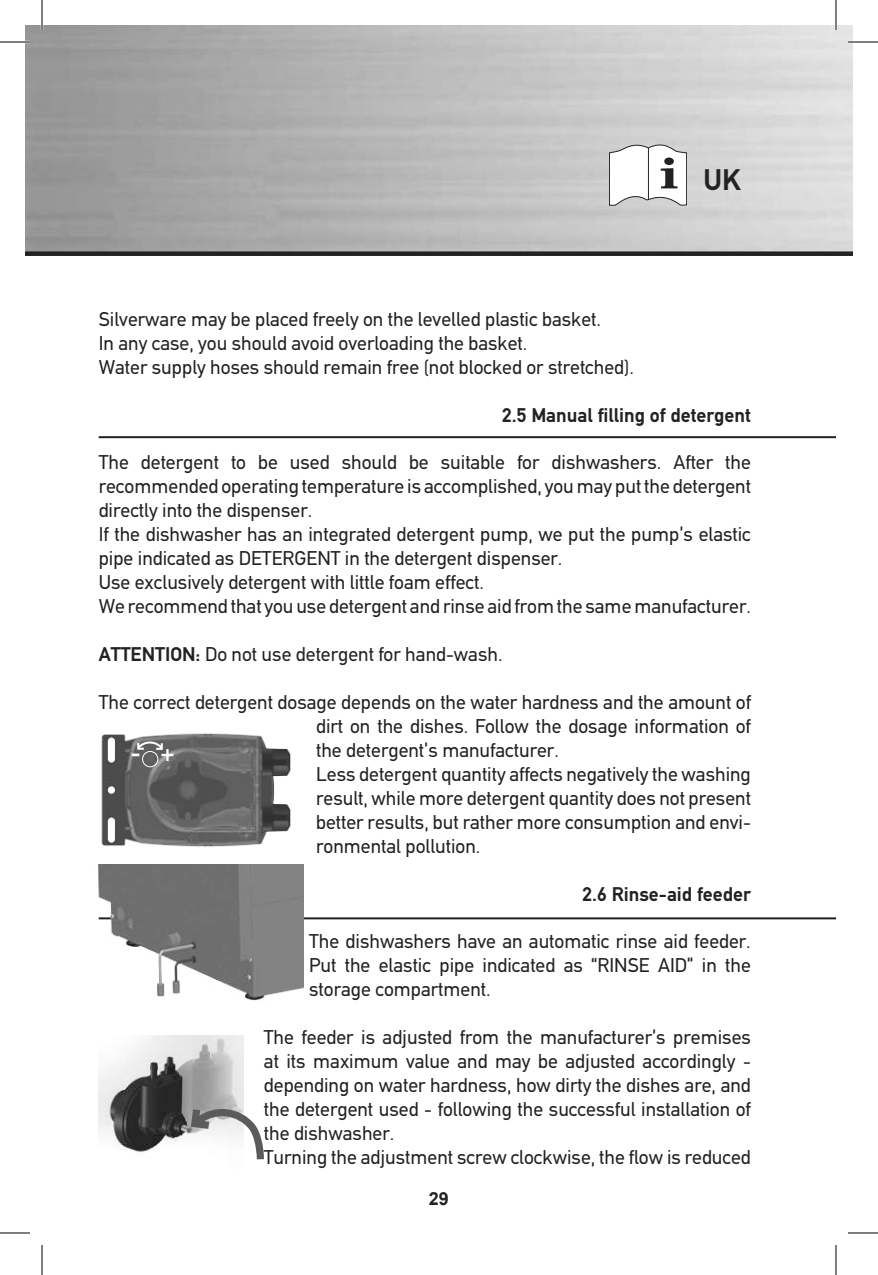
<style>
.page{position:relative;width:878px;height:1275px;background:#fff}
.page>*{position:absolute;margin:0;border:0;box-sizing:border-box;transform-origin:0 0}
.t1{font:700 30px "PF Din Text";color:#222}
.t2{font:700 24px "PF Din Text";color:#fff}
.t3{font:20px/24px "PF Din Text";color:#222}
.t4{font:700 20px "PF Din Text";color:#222}
.t5{font:700 18px "Arial";color:#222}
.s1{font-weight:700}
</style>
<div class="page">
<img style="left:25px;top:25px;width:828px;height:226px">
<div style="left:25px;top:251px;width:17px;height:5px;background:#222"></div>
<div style="left:42px;top:251px;width:811px;height:5px;background:#222"></div>
<hr style="left:99px;top:917px;width:737px;height:2px;background:#222">
<hr style="left:99px;top:436px;width:737px;height:2px;background:#222">
<img style="left:98px;top:864px;width:205px;height:137px">
<img style="left:98px;top:1035px;width:145px;height:117px">
<img style="left:101px;top:733px;width:190px;height:114px">
<div style="left:142px;top:751px;width:16px;height:16px;border:1px solid #fff;border-radius:50%"></div>
<svg style="left:136px;top:741px;width:28px;height:10px"></svg>
<svg style="left:187px;top:1100px;width:77px;height:60px"></svg>
<svg style="left:609px;top:145px;width:78px;height:60px"></svg>
<hr style="left:0;top:41px;width:30px;height:2px;background:#fff">
<hr style="left:848px;top:41px;width:30px;height:2px;background:#fff">
<hr style="left:41px;top:0;width:2px;height:30px;background:#fff">
<hr style="left:834px;top:0;width:3px;height:30px;background:#fff">
<hr style="left:0;top:42px;width:30px;height:1px;background:#000">
<hr style="left:848px;top:42px;width:30px;height:1px;background:#000">
<hr style="left:0;top:1232px;width:30px;height:1px;background:#000">
<hr style="left:848px;top:1232px;width:30px;height:1px;background:#000">
<hr style="left:42px;top:0;width:1px;height:30px;background:#000">
<hr style="left:42px;top:1245px;width:1px;height:30px;background:#000">
<hr style="left:835px;top:0;width:1px;height:30px;background:#000">
<hr style="left:835px;top:1245px;width:1px;height:30px;background:#000">
<h1 class="t1" style="left:703px;top:162px;width:49px">UKUK</h1>
<p class="t3" style="left:99px;top:308px;width:537px">Silverware may be placed freely on the levelled plastic basket.<br>In any case, you should avoid overloading the basket.<br>Water supply hoses should remain free (not blocked or stretched).</p>
<p class="t4" style="left:502px;top:404px;width:250px">2.5 Manual filling of detergent</p>
<p class="t3" style="left:99px;top:450px;width:654px">The detergent to be used should be suitable for dishwashers. After the recommended operating temperature is accomplished, you may put the detergent directly into the dispenser.<br>If the dishwasher has an integrated detergent pump, we put the pump’s elastic pipe indicated as DETERGENT in the detergent dispenser.<br>Use exclusively detergent with little foam effect.<br>We recommend that you use detergent and rinse aid from the same manufacturer.</p>
<p class="t3" style="left:99px;top:642px;width:405px"><span class="s1">ATTENTION:</span> Do not use detergent for hand-wash.</p>
<p class="t3" style="left:316px;top:690px;width:436px;text-indent:-217px">The correct detergent dosage depends on the water hardness and the amount of dirt on the dishes. Follow the dosage information of the detergent’s manufacturer.<br>Less detergent quantity affects negatively the washing result, while more detergent quantity does not present better results, but rather more consumption and envi&shy;ronmental pollution.</p>
<p class="t4" style="left:582px;top:882px;width:170px">2.6 Rinse-aid feeder</p>
<p class="t3" style="left:309px;top:929px;width:443px;text-align:justify">The dishwashers have an automatic rinse aid feeder.<br>Put the elastic pipe indicated as “RINSE AID” in the storage compartment.</p>
<p class="t3" style="left:264px;top:1025px;width:488px">The feeder is adjusted from the manufacturer’s premises at its maximum value and may be adjusted accordingly - depending on water hardness, how dirty the dishes are, and the detergent used - following the successful installation of the dishwasher.<br>Turning the adjustment screw clockwise, the flow is reduced</p>
<p class="t2" style="left:131px;top:739px;width:45px">- +</p>
<p class="t5" style="left:429px;top:1186px;width:22px">29</p>
<p class="t5" style="left:439px;top:1186px;width:12px">7</p>
</div>
